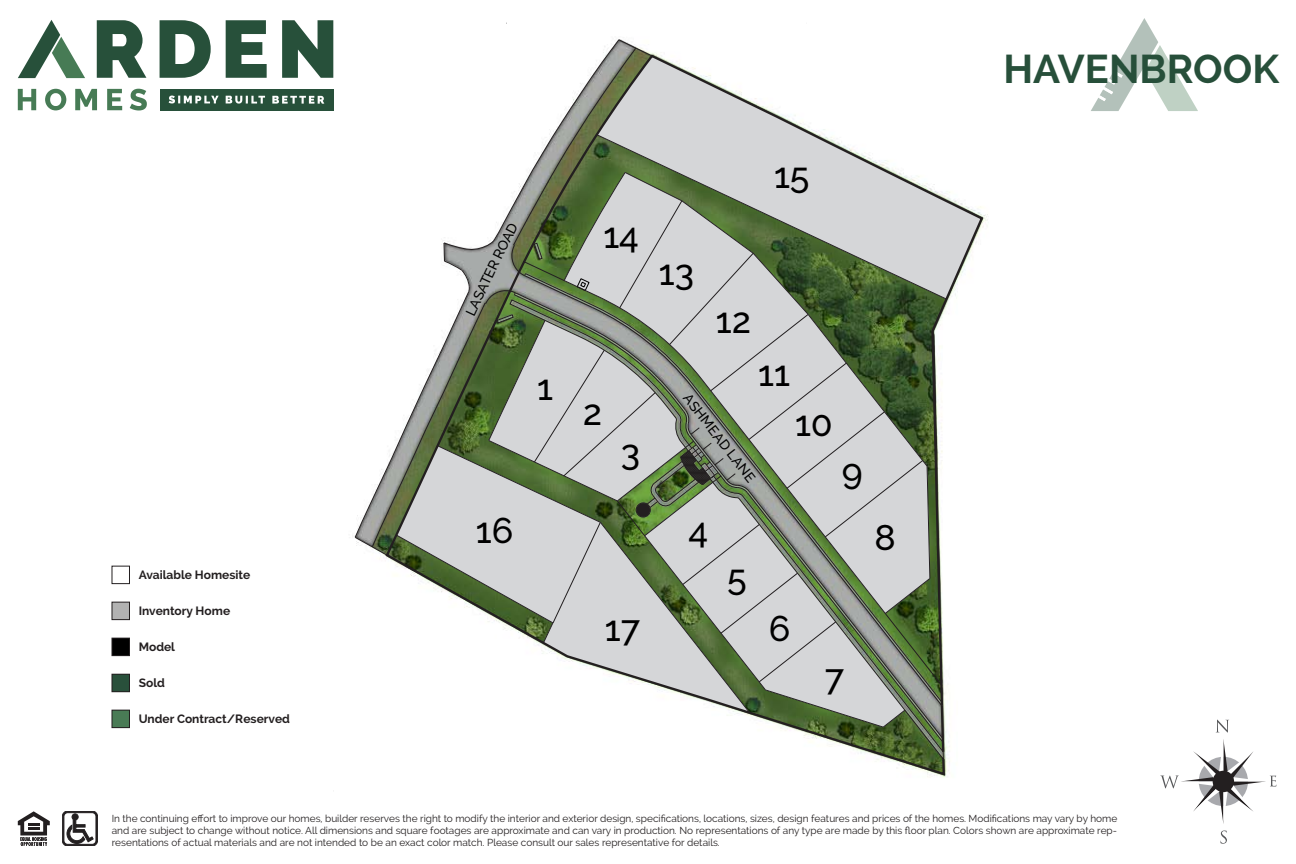
<style>
.page{position:relative;width:1296px;height:864px;background:#fff}
.page>*{position:absolute;margin:0;border:0;box-sizing:border-box;transform-origin:0 0}
.t1{font:700 39.95px "Raleway";color:#274f3a}
.t2{font:500 35.6px "Raleway";color:#000}
.t3{font:500 13.8px "Raleway";color:#000}
.t4{font:700 12px "Raleway";color:#231f20}
.t5{font:10.1px/12.1px "Raleway";color:#231f20;text-align:justify}
</style>
<div class="page">
<svg style="left:97px;top:20px;width:49px;height:58px"></svg>
<svg style="left:160px;top:20px;width:51px;height:58px"></svg>
<svg style="left:226px;top:20px;width:41px;height:58px"></svg>
<svg style="left:282px;top:20px;width:51px;height:58px"></svg>
<svg style="left:18px;top:20px;width:67px;height:58px"></svg>
<svg style="left:18px;top:89px;width:18px;height:21px"></svg>
<svg style="left:45px;top:89px;width:21px;height:21px"></svg>
<svg style="left:75px;top:89px;width:22px;height:21px"></svg>
<svg style="left:107px;top:89px;width:15px;height:21px"></svg>
<svg style="left:130px;top:89px;width:17px;height:22px"></svg>
<div style="left:160px;top:89px;width:173px;height:21px;background:#27503a"></div>
<svg style="left:169px;top:96px;width:50px;height:7px"></svg>
<svg style="left:226px;top:96px;width:39px;height:8px"></svg>
<svg style="left:272px;top:96px;width:52px;height:8px"></svg>
<svg style="left:1091px;top:18px;width:107px;height:93px"></svg>
<svg style="left:1216px;top:720px;width:13px;height:13px"></svg>
<svg style="left:1220px;top:831px;width:7px;height:13px"></svg>
<svg style="left:1160px;top:739px;width:117px;height:85px"></svg>
<div style="left:1213px;top:771px;width:21px;height:21px;background:#231f20;border-radius:50%"></div>
<svg style="left:62px;top:811px;width:36px;height:35px"></svg>
<svg style="left:18px;top:811px;width:32px;height:35px"></svg>
<div style="left:112px;top:566px;width:18px;height:18px;border:1px solid #231f20"></div>
<div style="left:112px;top:602px;width:17px;height:18px;background:#b2b2b2"></div>
<div style="left:112px;top:602px;width:18px;height:18px;border:1px solid #231f20"></div>
<div style="left:112px;top:638px;width:17px;height:18px;background:#000"></div>
<div style="left:112px;top:638px;width:18px;height:18px;border:1px solid #231f20"></div>
<div style="left:112px;top:674px;width:17px;height:18px;background:#29503b"></div>
<div style="left:112px;top:674px;width:18px;height:18px;border:1px solid #231f20"></div>
<div style="left:112px;top:710px;width:17px;height:18px;background:#497b55"></div>
<div style="left:112px;top:710px;width:18px;height:18px;border:1px solid #231f20"></div>
<svg style="left:893px;top:191px;width:92px;height:586px"></svg>
<svg style="left:874px;top:754px;width:70px;height:7px"></svg>
<svg style="left:355px;top:39px;width:590px;height:715px"></svg>
<p class="t4" style="left:139px;top:568px;width:113px">Available Homesite</p>
<p class="t4" style="left:139px;top:604px;width:93px">Inventory Home</p>
<p class="t4" style="left:139px;top:640px;width:38px">Model</p>
<p class="t4" style="left:139px;top:676px;width:28px">Sold</p>
<p class="t4" style="left:139px;top:712px;width:153px">Under Contract/Reserved</p>
<h3 class="t3" style="left:463px;top:312px;width:52px;rotate:-65deg">LASATE</h3>
<h2 class="t2" style="left:537px;top:367px;width:17px">1</h2>
<h2 class="t2" style="left:476px;top:510px;width:39px">16</h2>
<h2 class="t2" style="left:603px;top:215px;width:37px">14</h2>
<h2 class="t2" style="left:583px;top:392px;width:21px">2</h2>
<h2 class="t2" style="left:621px;top:431px;width:21px">3</h2>
<h2 class="t2" style="left:605px;top:608px;width:37px">17</h2>
<h2 class="t2" style="left:774px;top:155px;width:37px">15</h2>
<h2 class="t2" style="left:659px;top:252px;width:37px">13</h2>
<h2 class="t2" style="left:716px;top:300px;width:37px">12</h2>
<h2 class="t2" style="left:758px;top:353px;width:33px">11</h2>
<h3 class="t3" style="left:693px;top:390px;width:109px;rotate:52deg">ASHMEAD LANE</h3>
<h2 class="t2" style="left:795px;top:403px;width:39px">10</h2>
<h2 class="t2" style="left:842px;top:451px;width:22px">9</h2>
<h2 class="t2" style="left:688px;top:510px;width:21px">4</h2>
<h2 class="t2" style="left:727px;top:557px;width:21px">5</h2>
<h2 class="t2" style="left:769px;top:608px;width:23px">6</h2>
<h2 class="t2" style="left:824px;top:657px;width:21px">7</h2>
<h2 class="t2" style="left:875px;top:517px;width:23px">8</h2>
<h1 class="t1" style="left:1003px;top:46px;width:277px">HAVENBROOK</h1>
<p class="t5" style="left:112px;top:812px;width:1007px">In the continuing effort to improve our homes, builder reserves the right to modify the interior and exterior design, specifications, locations, sizes, design features and prices of the homes. Modifications may vary by home and are subject to change without notice. All dimensions and square footages are approximate and can vary in production. No representations of any type are made by this floor plan. Colors shown are approximate rep&shy;resentations of actual materials and are not intended to be an exact color match. Please consult our sales representative for details.</p>
</div>
